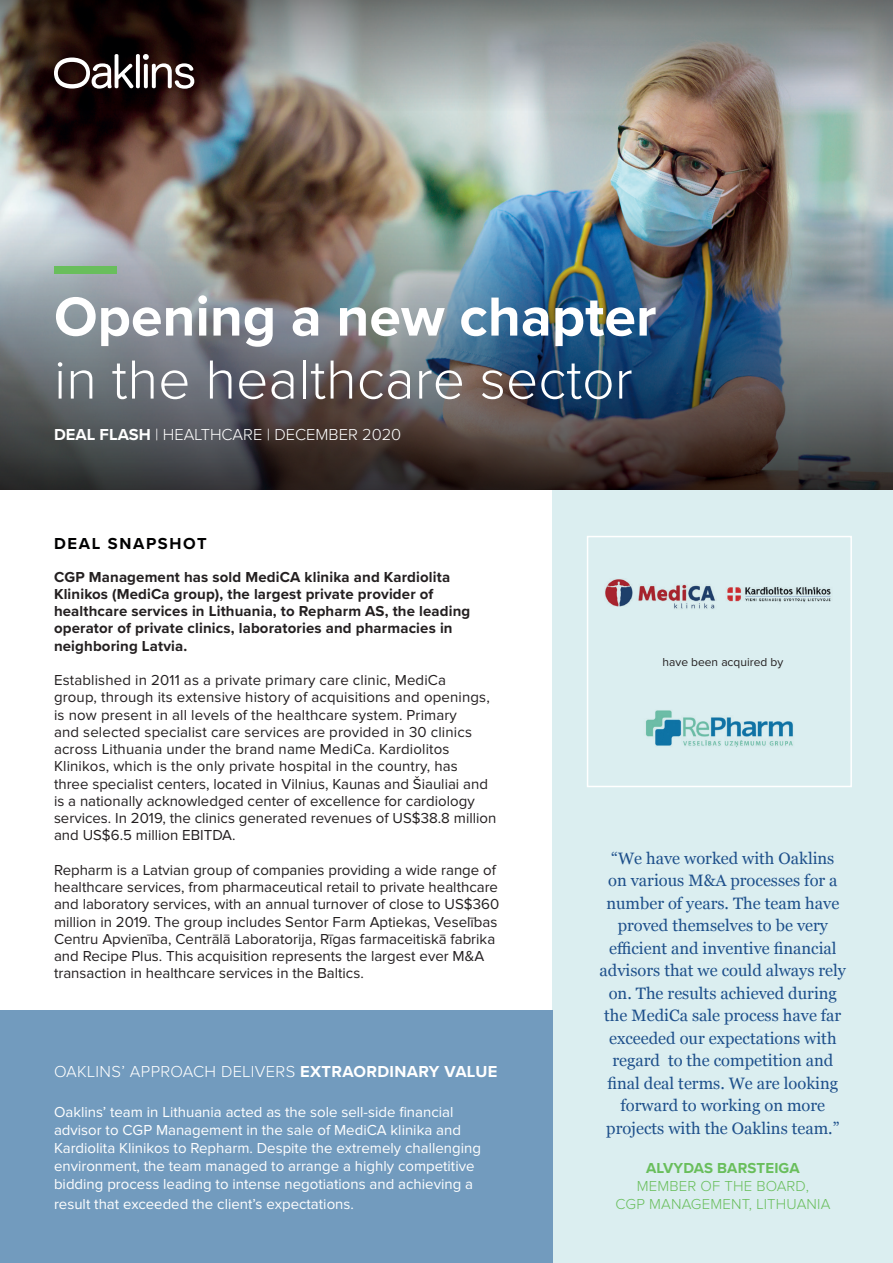
<style>
.page{position:relative;width:893px;height:1263px;background:#fff}
.page>*{position:absolute;margin:0;border:0;box-sizing:border-box;transform-origin:0 0}
.t1{font:300 57px "Proxima Nova";color:#fff}
.t2{font:700 57px "Proxima Nova";color:#fff}
.t3{font:16.5px/22.5px "Georgia";color:#1e508b;text-align:center}
.t4{font:300 16.5px "Proxima Nova";letter-spacing:.02em;color:#fff}
.t5{font:300 16.5px "Proxima Nova";color:#fff}
.t6{font:700 16.5px "Proxima Nova";letter-spacing:.1em;color:#000001}
.t7{font:15px/17.2px "Proxima Nova";color:#231f20}
.t8{font:15px/18px "Proxima Nova";color:#fff}
.t9{font:700 15px/17.2px "Proxima Nova";letter-spacing:.01em;color:#231f20}
.t10{font:300 15px/18px "Proxima Nova";letter-spacing:.01em;color:#69be5c;text-align:center}
.t11{font:700 15px "Proxima Nova";letter-spacing:.01em;color:#69be5c}
.t12{font:12px "Proxima Nova";color:#231f20}
.s1{font-weight:700}
</style>
<div class="page">
<div style="left:553px;top:489px;width:340px;height:774px;background:#dbeef0"></div>
<div style="left:587px;top:536px;width:265px;height:251px;border:2px solid #fff"></div>
<img style="left:0;top:111px;width:893px;height:97px">
<div style="left:0;top:1010px;width:553px;height:253px;background:#729bbe"></div>
<img style="left:605px;top:579px;width:226px;height:30px">
<img style="left:646px;top:710px;width:147px;height:37px">
<svg style="left:0;top:0;width:893px;height:111px;background:#7d7c79"></svg>
<img style="left:0;top:208px;width:893px;height:282px">
<svg style="left:54px;top:54px;width:140px;height:35px"></svg>
<div style="left:54px;top:266px;width:63px;height:7px;background:#69be5c"></div>
<h1 class="t2" style="left:54px;top:274px;width:604px">Opening a new chapter</h1>
<h1 class="t1" style="left:54px;top:353px;width:580px">in the healthcare sector</h1>
<p class="t5" style="left:54px;top:426px;width:349px"><span class="s1">DEAL FLASH</span> | HEALTHCARE | DECEMBER 2020</p>
<p class="t6" style="left:54px;top:531px;width:154px">DEAL SNAPSHOT</p>
<p class="t9" style="left:54px;top:568px;width:418px">CGP Management has sold MediCA klinika and Kardiolita Klinikos (MediCa group), the largest private provider of healthcare services in Lithuania, to Repharm AS, the leading operator of private clinics, laboratories and pharmacies in neighboring Latvia.</p>
<p class="t7" style="left:54px;top:672px;width:444px">Established in 2011 as a private primary care clinic, MediCa<br>group, through its extensive history of acquisitions and openings, is now present in all levels of the healthcare system. Primary<br>and selected specialist care services are provided in 30 clinics across Lithuania under the brand name MediCa. Kardiolitos Klinikos, which is the only private hospital in the country, has<br>three specialist centers, located in Vilnius, Kaunas and Šiauliai and is a nationally acknowledged center of excellence for cardiology services. In 2019, the clinics generated revenues of US$38.8 million and US$6.5 million EBITDA.</p>
<p class="t7" style="left:54px;top:861px;width:447px">Repharm is a Latvian group of companies providing a wide range of healthcare services, from pharmaceutical retail to private healthcare and laboratory services, with an annual turnover of close to US$360 million in 2019. The group includes Sentor Farm Aptiekas, Veselības Centru Apvienība, Centrālā Laboratorija, Rīgas farmaceitiskā fabrika and Recipe Plus. This acquisition represents the largest ever M&amp;A transaction in healthcare services in the Baltics.</p>
<p class="t4" style="left:54px;top:1064px;width:445px">OAKLINS’ APPROACH DELIVERS <span class="s1">EXTRAORDINARY VALUE</span></p>
<p class="t8" style="left:54px;top:1104px;width:428px">Oaklins’ team in Lithuania acted as the sole sell-side financial advisor to CGP Management in the sale of MediCA klinika and Kardiolita Klinikos to Repharm. Despite the extremely challenging environment, the team managed to arrange a highly competitive bidding process leading to intense negotiations and achieving a</p>
<p class="t8" style="left:54px;top:1195px;width:301px">result that exceeded the client’s expectations.</p>
<p class="t12" style="left:662px;top:655px;width:122px">have been acquired by</p>
<p class="t3" style="left:600px;top:846px;width:248px">“We have worked with Oaklins<br>on various M&amp;A processes for a number of years. The team have proved themselves to be very efficient and inventive financial advisors that we could always rely on. The results achieved during the MediCa sale process have far exceeded our expectations with regard to the competition and final deal terms. We are looking forward to working on more projects with the Oaklins team.”</p>
<p class="t11" style="left:646px;top:1156px;width:155px">ALVYDAS BARSTEIGA</p>
<p class="t10" style="left:615px;top:1177px;width:216px">MEMBER OF THE BOARD,<br>CGP MANAGEMENT, LITHUANIA</p>
</div>
